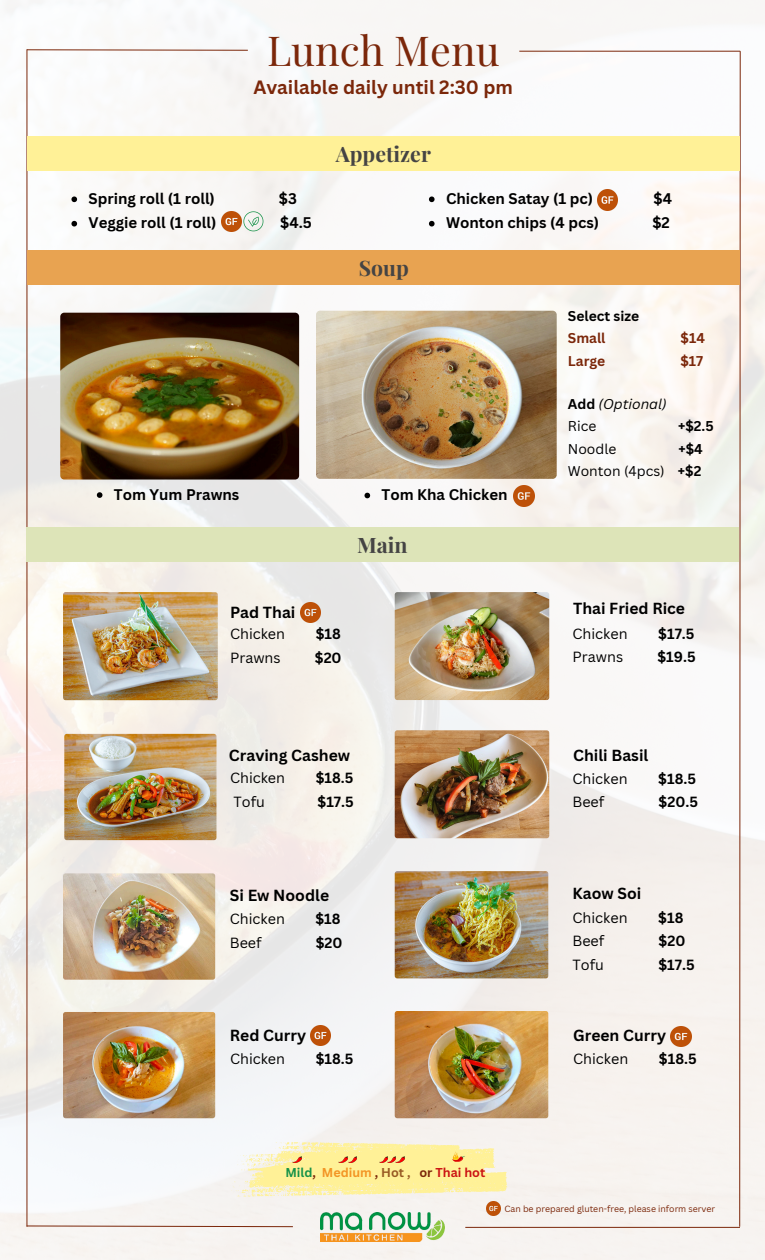
<style>
.page{position:relative;width:765px;height:1260px;background:#fff}
.page>*{position:absolute;margin:0;border:0;box-sizing:border-box;transform-origin:0 0}
.t1{font:41.25px "Playfair Display";color:#7b270a}
.t2{font:700 21.25px "Playfair Display";color:#454444}
.t3{font:700 18.75px "Canva Sans";color:#7b270a}
.t4{font:700 15.62px "Canva Sans";color:#000}
.t5{font:700 15px "Canva Sans";color:#000}
.t6{font:14.38px "Canva Sans";color:#000}
.t7{font:700 14.38px "Canva Sans";color:#000}
.t8{font:13.88px "Canva Sans";color:#000}
.t9{font:700 13.88px/22.5px "Canva Sans";color:#000}
.t10{font:italic 13.88px "Canva Sans";color:#000}
.t11{font:700 13.88px "Canva Sans";color:#7b270a}
.t12{font:700 12.5px "Canva Sans";color:#cb1414}
.t13{font:8.75px "Canva Sans";color:#7b270a}
.s1{color:#7b270a}
.s2{font-weight:700;font-style:normal}
.s3{font-weight:700}
.s4{color:#179249}
.s5{color:#f39525}
.s6{color:#985a23}
</style>
<div class="page">
<img style="left:0;top:0;width:765px;height:1260px">
<svg style="left:739px;top:50px;width:2px;height:1178px;background:#b78c7b"></svg>
<hr style="left:26px;top:49px;width:1px;height:1178px;background:#7b270a">
<hr style="left:519px;top:51px;width:221px;height:1px;background:#7b270a">
<svg style="left:26px;top:49px;width:223px;height:2px"></svg>
<div style="left:27px;top:136px;width:713px;height:35px;background:#fff197"></div>
<div style="left:27px;top:250px;width:713px;height:35px;background:#e8a351"></div>
<img style="left:316px;top:311px;width:241px;height:168px;border-radius:4px">
<div style="left:26px;top:527px;width:713px;height:35px;background:#dde4b8"></div>
<img style="left:320px;top:1213px;width:125px;height:29px">
<hr style="left:465px;top:1227px;width:275px;height:1px;background:#7b270a">
<svg style="left:26px;top:1225px;width:268px;height:3px"></svg>
<svg style="left:71px;top:197px;width:6px;height:5px"></svg>
<svg style="left:71px;top:221px;width:6px;height:6px"></svg>
<svg style="left:429px;top:197px;width:6px;height:5px"></svg>
<svg style="left:429px;top:221px;width:6px;height:6px"></svg>
<svg style="left:365px;top:493px;width:5px;height:5px"></svg>
<svg style="left:231px;top:1142px;width:277px;height:55px"></svg>
<img style="left:63px;top:592px;width:155px;height:108px;border-radius:3px">
<img style="left:395px;top:592px;width:154px;height:108px;border-radius:3px">
<img style="left:64px;top:734px;width:152px;height:106px;border-radius:3px">
<img style="left:395px;top:730px;width:154px;height:108px;border-radius:3px">
<img style="left:63px;top:873px;width:152px;height:107px;border-radius:3px">
<img style="left:395px;top:871px;width:153px;height:107px;border-radius:3px">
<img style="left:395px;top:1011px;width:153px;height:107px;border-radius:3px">
<img style="left:63px;top:1012px;width:152px;height:106px;border-radius:3px">
<img style="left:300px;top:602px;width:21px;height:21px">
<img style="left:514px;top:486px;width:20px;height:20px">
<img style="left:221px;top:211px;width:21px;height:21px">
<img style="left:597px;top:190px;width:21px;height:20px">
<img style="left:486px;top:1202px;width:14px;height:14px">
<img style="left:310px;top:1025px;width:21px;height:21px">
<img style="left:670px;top:1026px;width:21px;height:21px">
<svg style="left:243px;top:211px;width:20px;height:20px"></svg>
<img style="left:60px;top:313px;width:239px;height:167px;border-radius:4px">
<svg style="left:97px;top:492px;width:5px;height:6px"></svg>
<h1 class="t1" style="left:267px;top:21px;width:234px">Lunch Menu</h1>
<p class="t3" style="left:253px;top:74px;width:261px">Available daily until 2:30 pm</p>
<p class="t5" style="left:89px;top:188px;width:128px">Spring roll (1 roll)</p>
<p class="t5" style="left:279px;top:188px;width:20px">$3</p>
<p class="t5" style="left:89px;top:212px;width:129px">Veggie roll (1 roll)</p>
<p class="t5" style="left:280px;top:212px;width:33px">$4.5</p>
<h2 class="t5" style="left:114px;top:484px;width:127px">Tom Yum Prawns</h2>
<p class="t2" style="left:336px;top:139px;width:97px">Appetizer</p>
<p class="t2" style="left:359px;top:253px;width:52px">Soup</p>
<p class="t5" style="left:446px;top:188px;width:149px">Chicken Satay (1 pc)</p>
<p class="t5" style="left:654px;top:188px;width:20px">$4</p>
<h3 class="t5" style="left:446px;top:212px;width:155px">Wonton chips (4 pcs)</h3>
<h3 class="t5" style="left:652px;top:212px;width:19px">$2</h3>
<h4 class="t9" style="left:568px;top:304px;width:73px">Select size<br><span class="s1">Small</span></h4>
<h4 class="t11" style="left:681px;top:329px;width:26px">$14</h4>
<h4 class="t11" style="left:568px;top:351px;width:39px">Large</h4>
<h4 class="t11" style="left:680px;top:351px;width:24px">$17</h4>
<p class="t10" style="left:568px;top:394px;width:100px"><span class="s2">Add</span> (Optional)</p>
<p class="t8" style="left:568px;top:416px;width:30px">Rice</p>
<p class="t9" style="left:678px;top:414px;width:37px">+$2.5</p>
<p class="t8" style="left:568px;top:439px;width:50px">Noodle</p>
<p class="t9" style="left:678px;top:437px;width:26px">+$4</p>
<h4 class="t8" style="left:568px;top:461px;width:135px">Wonton (4pcs) <span class="s3">+$2</span></h4>
<h2 class="t5" style="left:382px;top:484px;width:128px">Tom Kha Chicken</h2>
<p class="t2" style="left:357px;top:530px;width:52px">Main</p>
<p class="t4" style="left:230px;top:601px;width:67px">Pad Thai</p>
<h4 class="t6" style="left:230px;top:624px;width:57px">Chicken</h4>
<h4 class="t7" style="left:316px;top:624px;width:27px">$18</h4>
<h4 class="t6" style="left:230px;top:647px;width:52px">Prawns</h4>
<h4 class="t7" style="left:315px;top:647px;width:28px">$20</h4>
<p class="t4" style="left:229px;top:744px;width:123px">Craving Cashew</p>
<p class="t6" style="left:230px;top:768px;width:57px">Chicken</p>
<p class="t7" style="left:316px;top:768px;width:39px">$18.5</p>
<p class="t6" style="left:234px;top:791px;width:33px">Tofu</p>
<p class="t7" style="left:318px;top:791px;width:38px">$17.5</p>
<h5 class="t4" style="left:230px;top:884px;width:101px">Si Ew Noodle</h5>
<h5 class="t6" style="left:230px;top:909px;width:57px">Chicken</h5>
<h5 class="t7" style="left:315px;top:909px;width:27px">$18</h5>
<h5 class="t6" style="left:230px;top:933px;width:33px">Beef</h5>
<h5 class="t7" style="left:316px;top:933px;width:28px">$20</h5>
<h5 class="t4" style="left:573px;top:598px;width:113px">Thai Fried Rice</h5>
<h5 class="t6" style="left:573px;top:623px;width:57px">Chicken</h5>
<h5 class="t7" style="left:658px;top:623px;width:38px">$17.5</h5>
<h5 class="t6" style="left:573px;top:647px;width:52px">Prawns</h5>
<h5 class="t7" style="left:658px;top:647px;width:40px">$19.5</h5>
<h4 class="t4" style="left:573px;top:744px;width:77px">Chili Basil</h4>
<h4 class="t6" style="left:573px;top:769px;width:57px">Chicken</h4>
<h4 class="t7" style="left:658px;top:769px;width:39px">$18.5</h4>
<h4 class="t6" style="left:573px;top:792px;width:33px">Beef</h4>
<h4 class="t7" style="left:659px;top:792px;width:41px">$20.5</h4>
<p class="t4" style="left:573px;top:882px;width:70px">Kaow Soi</p>
<p class="t6" style="left:573px;top:908px;width:57px">Chicken</p>
<p class="t7" style="left:658px;top:908px;width:27px">$18</p>
<p class="t6" style="left:573px;top:931px;width:33px">Beef</p>
<p class="t7" style="left:659px;top:931px;width:28px">$20</p>
<p class="t6" style="left:573px;top:954px;width:33px">Tofu</p>
<p class="t7" style="left:658px;top:954px;width:38px">$17.5</p>
<h6 class="t4" style="left:230px;top:1024px;width:78px">Red Curry</h6>
<p class="t4" style="left:573px;top:1025px;width:94px">Green Curry</p>
<h4 class="t6" style="left:230px;top:1049px;width:57px">Chicken</h4>
<h4 class="t7" style="left:316px;top:1049px;width:39px">$18.5</h4>
<h5 class="t6" style="left:573px;top:1048px;width:57px">Chicken</h5>
<h5 class="t7" style="left:659px;top:1048px;width:39px">$18.5</h5>
<p class="t12" style="left:285px;top:1164px;width:201px"><span class="s4">Mild</span><span class="s1">,</span> <span class="s5">Medium</span> <span class="s1">,</span> <span class="s6">Hot ,</span> <span class="s1">or</span> Thai hot</p>
<p class="t13" style="left:504px;top:1202px;width:212px">Can be prepared gluten-free, please inform server</p>
</div>
